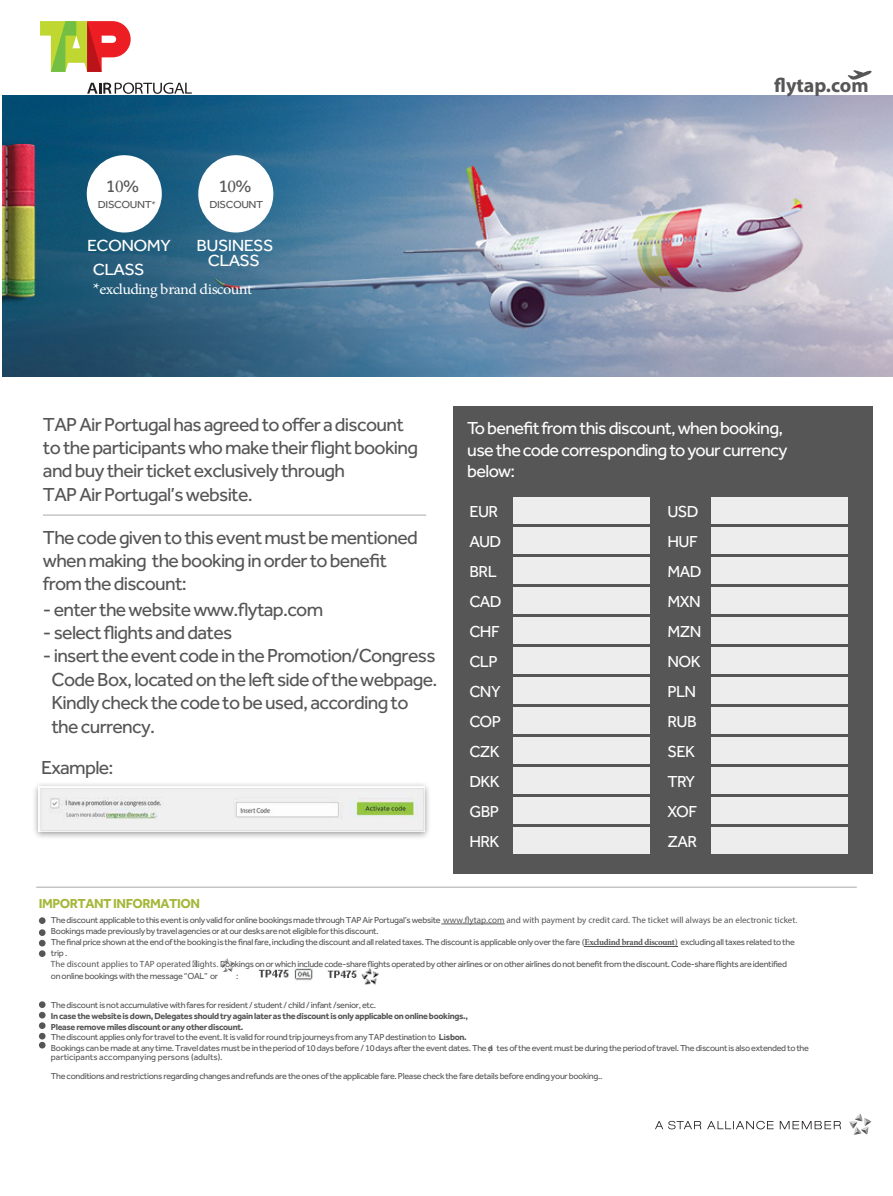
<style>
.page{position:relative;width:893px;height:1196px;background:#fff}
.page>*{position:absolute;margin:0;border:0;box-sizing:border-box;transform-origin:0 0}
.t1{font:700 20.1px "Myriad Pro";color:#565656}
.t2{font:19.5px/23.4px "Effra";letter-spacing:-.035em;color:#565656}
.t3{font:18px/21.6px "Effra";letter-spacing:-.035em;color:#fff}
.t4{font:18px "Effra";color:#565656}
.t5{font:16.65px/24.5px "Effra";letter-spacing:-.035em;color:#fff;scale:1.08 1}
.t6{font:16.5px/30px "Effra";letter-spacing:-.035em;color:#fff}
.t7{font:15px "Minion Pro";letter-spacing:-.04em;color:#fff;scale:1.08 1}
.t8{font:700 13.5px "Effra";letter-spacing:-.035em;color:#a5b739}
.t9{font:10.5px "Effra";letter-spacing:-.035em;color:#565656;scale:1.08 1}
.t10{font:9px/11.2px "Effra";letter-spacing:-.035em;color:#565656}
.s1{font-family:"Minion Pro"}
.s2{font-size:16.65px}
.s3{font-family:"Myriad Pro"}
.s4{font-family:"Minion Pro";font-weight:700}
.s5{font-weight:700}
</style>
<div class="page">
<div style="left:453px;top:406px;width:420px;height:467px;background:#565656"></div>
<img style="left:3px;top:96px;width:890px;height:280px">
<div style="left:39px;top:950px;width:7px;height:7px;background:#565656;border-radius:50%"></div>
<img style="left:258px;top:967px;width:55px;height:14px">
<img style="left:327px;top:967px;width:52px;height:18px">
<svg style="left:848px;top:70px;width:24px;height:10px"></svg>
<svg style="left:40px;top:21px;width:91px;height:51px"></svg>
<svg style="left:87px;top:83px;width:105px;height:11px"></svg>
<div style="left:87px;top:155px;width:75px;height:77px;background:#fff;border-radius:50%"></div>
<div style="left:198px;top:155px;width:75px;height:77px;background:#fff;border-radius:50%"></div>
<div style="left:513px;top:497px;width:137px;height:26px;background:#ededed"></div>
<img style="left:34px;top:784px;width:395px;height:54px">
<img style="left:38px;top:786px;width:386px;height:45px">
<hr style="left:43px;top:515px;width:383px;height:1px;background:#a7a9ac">
<hr style="left:36px;top:887px;width:821px;height:1px;background:#a7a9ac">
<div style="left:39px;top:917px;width:7px;height:7px;background:#565656;border-radius:50%"></div>
<div style="left:39px;top:929px;width:7px;height:7px;background:#565656;border-radius:50%"></div>
<div style="left:39px;top:940px;width:7px;height:6px;background:#565656;border-radius:50%"></div>
<div style="left:39px;top:1001px;width:7px;height:7px;background:#565656;border-radius:50%"></div>
<div style="left:39px;top:1012px;width:7px;height:6px;background:#565656;border-radius:50%"></div>
<div style="left:39px;top:1022px;width:7px;height:7px;background:#565656;border-radius:50%"></div>
<div style="left:39px;top:1033px;width:7px;height:6px;background:#565656;border-radius:50%"></div>
<div style="left:39px;top:1042px;width:7px;height:6px;background:#565656;border-radius:50%"></div>
<svg style="left:220px;top:958px;width:15px;height:14px"></svg>
<svg style="left:849px;top:1113px;width:22px;height:21px"></svg>
<svg style="left:655px;top:1121px;width:119px;height:8px"></svg>
<svg style="left:780px;top:1121px;width:61px;height:8px"></svg>
<div style="left:513px;top:527px;width:137px;height:26px;background:#ededed"></div>
<div style="left:513px;top:557px;width:137px;height:26px;background:#ededed"></div>
<div style="left:513px;top:587px;width:137px;height:26px;background:#ededed"></div>
<div style="left:513px;top:617px;width:137px;height:26px;background:#ededed"></div>
<div style="left:513px;top:647px;width:137px;height:26px;background:#ededed"></div>
<div style="left:513px;top:677px;width:137px;height:26px;background:#ededed"></div>
<div style="left:513px;top:707px;width:137px;height:26px;background:#ededed"></div>
<div style="left:513px;top:737px;width:137px;height:26px;background:#ededed"></div>
<div style="left:513px;top:767px;width:137px;height:26px;background:#ededed"></div>
<div style="left:513px;top:797px;width:137px;height:26px;background:#ededed"></div>
<div style="left:513px;top:827px;width:137px;height:26px;background:#ededed"></div>
<div style="left:711px;top:497px;width:137px;height:26px;background:#ededed"></div>
<div style="left:711px;top:527px;width:137px;height:26px;background:#ededed"></div>
<div style="left:711px;top:557px;width:137px;height:26px;background:#ededed"></div>
<div style="left:711px;top:587px;width:137px;height:26px;background:#ededed"></div>
<div style="left:711px;top:617px;width:137px;height:26px;background:#ededed"></div>
<div style="left:711px;top:647px;width:137px;height:26px;background:#ededed"></div>
<div style="left:711px;top:677px;width:137px;height:26px;background:#ededed"></div>
<div style="left:711px;top:707px;width:137px;height:26px;background:#ededed"></div>
<div style="left:711px;top:737px;width:137px;height:26px;background:#ededed"></div>
<div style="left:711px;top:767px;width:137px;height:26px;background:#ededed"></div>
<div style="left:711px;top:797px;width:137px;height:26px;background:#ededed"></div>
<div style="left:711px;top:827px;width:137px;height:26px;background:#ededed"></div>
<hr style="left:441px;top:923px;width:64px;height:1px;background:#565656">
<hr style="left:585px;top:946px;width:93px;height:1px;background:#565656">
<h3 class="t4" style="left:106px;top:176px;width:35px">1<span class="s1">0</span>%</h3>
<h3 class="t4" style="left:218px;top:176px;width:35px">1<span class="s1">0</span>%</h3>
<p class="t9" style="left:209px;top:198px;width:51px">DISCOUNT</p>
<p class="t9" style="left:98px;top:198px;width:55px">DISCOUNT<span class="s1">*</span></p>
<h3 class="t5" style="left:93px;top:233px;width:74px;text-indent:-6px">ECONOMY<br>CLASS</h3>
<h3 class="t7" style="left:93px;top:279px;width:149px"><span class="s2">*</span>excluding brand discount</h3>
<h3 class="t5" style="left:197px;top:237px;width:73px;line-height:15px;text-align:center">BUSINESS<br>CLASS</h3>
<h1 class="t1" style="left:774px;top:72px;width:96px">flytap.com</h1>
<h2 class="t2" style="left:43px;top:412px;width:377px">TAP Air Portugal has agreed to offer a discount to the participants who make their flight booking and buy their ticket exclusively through<br>TAP Air Portugal’s website.</h2>
<h2 class="t2" style="left:43px;top:525px;width:376px">The code given to this event must be mentioned when making the booking in order to benefit from the discount:</h2>
<h2 class="t2" style="left:43px;top:597px;width:282px">- enter the website www.flytap.com</h2>
<h2 class="t2" style="left:43px;top:620px;width:191px">- select flights and dates</h2>
<h2 class="t2" style="left:52px;top:644px;width:387px;text-indent:-9px">- insert the event code in the Promotion/Congress Code Box, located on the left side of the webpage.<br>Kindly check the code to be used, according to the currency.</h2>
<h2 class="t2" style="left:41px;top:756px;width:74px">Example:</h2>
<h3 class="t8" style="left:39px;top:895px;width:163px">IMPORTANT INFORMATION</h3>
<h3 class="t3" style="left:467px;top:417px;width:322px">To benefit from this discount, when booking, use the code corresponding to your currency below:</h3>
<h3 class="t6" style="left:469px;top:496px;width:34px">EUR<br>AUD<br>BRL<br>CAD<br>CHF<br>CLP<br>CNY<br>COP<br>CZK<br>DKK<br>GBP<br>HRK</h3>
<h3 class="t6" style="left:667px;top:496px;width:36px">USD<br>HUF<br>MAD<br>MXN<br>MZN<br>NOK<br>PLN<br>RUB<br>SEK<br>TRY<br>XOF<br>ZAR</h3>
<p class="t10" style="left:51px;top:914px;width:748px">The discount applicable to this event is only valid for online bookings made through TAP Air Portugal’s website <span class="s3">www.flytap.com and with payment by credit card. The ticket will always be an electronic ticket.<br></span>Bookings made previously by travel agencies or at our desks are not eligible for this discount.<br>The final price shown at the end of the booking is the final fare, including the discount and all related taxes. The discount is applicable only over the fare <span class="s4">(Excludind brand discount)</span> excluding all taxes related to the trip .<br><span class="s3">The discount applies to TAP operated flights.</span> Bookings on or which include code-share flights operated by other airlines or on other airlines do not benefit from the discount. Code-share flights are identified on online bookings with the message “OAL” or</p>
<p class="t10" style="left:236px;top:970px;width:4px">:</p>
<p class="t10" style="left:51px;top:999px;width:327px">The discount isnot accumulative with faresfor resident /student / child / infant /senior, etc.</p>
<p class="t10" style="left:51px;top:1010px;width:760px;line-height:10.8px"><span class="s5">In case the website is down,Delegates should try againlateras the discount is onlyapplicable ononline bookings.,<br>Please removemiles discount or any other discount.<br></span>The discount applies only for travel to theevent. It is valid for roundtrip journeysfrom any TAP destination to <span class="s5">L</span><span class="s4">i</span><span class="s5">sbon.<br></span>Bookings can be made at anytime. Travel dates must be in theperiod of 10days before / 10 days after the event dates.The d<span class="s3">.</span>a tes of the event must be during the period of travel. The discount is alsoextended to the</p>
<p class="t10" style="left:51px;top:1047px;width:553px;line-height:18.9px">participants accompanying persons (adults).<br>The conditions and restrictions regarding changes and refunds are the onesof the applicable fare. Please check the fare details before ending your booking..</p>
</div>
